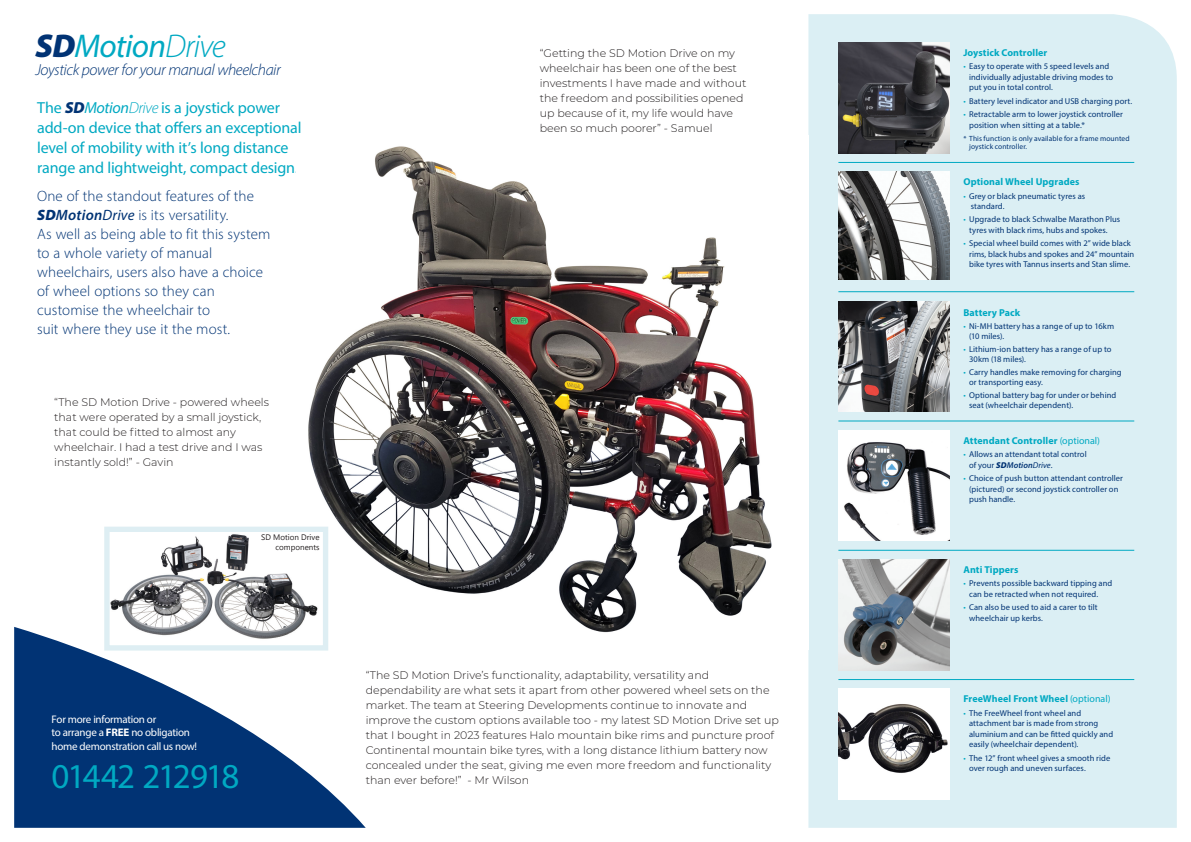
<style>
.page{position:relative;width:1191px;height:842px;background:#fff}
.page>*{position:absolute;margin:0;border:0;box-sizing:border-box;transform-origin:0 0}
.t1{font:35px "Myriad Pro";letter-spacing:-.06em;color:#00a9c2}
.t2{font:italic 33px "Myriad Pro";letter-spacing:-.025em;color:#00a9c2}
.t3{font:16px/20px "Myriad Pro";letter-spacing:-.01em;color:#00a9c2}
.t4{font:italic 300 16px "Myriad Pro";letter-spacing:-.025em;color:#013374}
.t5{font:300 15px/19px "Myriad Pro";letter-spacing:.01em;color:#013374}
.t6{font:300 11px "Montserrat";color:#231f20}
.t7{font:11px/13.5px "Myriad Pro";letter-spacing:-.02em;color:#fff}
.t8{font:700 10px "Myriad Pro";letter-spacing:.005em;color:#00a9c2}
.t9{font:8.5px/10.5px "Myriad Pro";letter-spacing:.005em;color:#013374}
.t10{font:8px/9.6px "Myanmar Text";color:#231f20;text-align:right}
.t11{font:7.5px/8.5px "Myriad Pro";letter-spacing:.01em;color:#013374}
.s1{font-weight:900;color:#013374}
.s2{font-weight:300}
.s3{font-weight:900;font-style:italic;color:#013374}
.s4{font-style:italic}
.s5{font-weight:300;font-style:italic}
.s6{font-weight:900;font-style:italic}
.s7{font-weight:600;font-style:italic}
.s8{font-weight:400;font-style:italic}
.s9{font-weight:700}
.s10{color:#00a9c2}
.s11{font-weight:400}
</style>
<div class="page">
<svg style="left:14px;top:627px;width:352px;height:201px;fill:#013374"></svg>
<div style="left:808px;top:14px;width:368px;height:814px;background:#dbeff4"></div>
<hr style="left:838px;top:162px;width:296px;height:1px;background:#00a9c2">
<hr style="left:838px;top:291px;width:296px;height:1px;background:#00a9c2">
<hr style="left:838px;top:421px;width:296px;height:1px;background:#00a9c2">
<hr style="left:838px;top:550px;width:296px;height:1px;background:#00a9c2">
<hr style="left:838px;top:679px;width:296px;height:1px;background:#00a9c2">
<img style="left:838px;top:43px;width:111px;height:110px">
<img style="left:838px;top:172px;width:111px;height:108px">
<img style="left:838px;top:301px;width:111px;height:111px">
<img style="left:838px;top:430px;width:111px;height:111px">
<img style="left:838px;top:560px;width:111px;height:110px">
<img style="left:838px;top:689px;width:111px;height:110px">
<img style="left:297px;top:146px;width:475px;height:503px">
<img style="left:110px;top:533px;width:212px;height:111px">
<div style="left:104px;top:527px;width:224px;height:123px;border:5px solid #deeef3"></div>
<p class="t2" style="left:35px;top:26px;width:192px"><span class="s1">SD</span>Motion<span class="s2">Drive</span></p>
<p class="t4" style="left:35px;top:60px;width:247px">Joystick power for your manual wheelchair</p>
<p class="t3" style="left:37px;top:98px;width:266px">The <span class="s3">SD</span><span class="s4">Motion</span><span class="s5">Drive</span> is a joystick power add-on device that offers an exceptional level of mobility with it’s long distance range and lightweight, compact design.</p>
<p class="t5" style="left:37px;top:186px;width:218px">One of the standout features of the<br><span class="s6">SD</span><span class="s7">Motion</span><span class="s8">Drive</span> is its versatility.</p>
<p class="t5" style="left:37px;top:224px;width:235px">As well as being able to fit this system</p>
<p class="t5" style="left:37px;top:243px;width:177px">to a whole variety of manual</p>
<p class="t5" style="left:37px;top:262px;width:227px">wheelchairs, users also have a choice</p>
<p class="t5" style="left:37px;top:281px;width:179px">of wheel options so they can</p>
<p class="t5" style="left:37px;top:300px;width:174px">customise the wheelchair to</p>
<p class="t5" style="left:37px;top:319px;width:195px">suit where they use it the most.</p>
<p class="t6" style="left:54px;top:394px;width:216px">“The SD Motion Drive - powered wheels</p>
<p class="t6" style="left:54px;top:409px;width:208px">that were operated by a small joystick,</p>
<p class="t6" style="left:54px;top:424px;width:183px">that could be fitted to almost any</p>
<p class="t6" style="left:54px;top:439px;width:210px">wheelchair. I had a test drive and I was</p>
<p class="t6" style="left:54px;top:454px;width:121px">instantly sold!” - Gavin</p>
<p class="t10" style="left:261px;top:533px;width:60px">SD Motion Drive components</p>
<p class="t6" style="left:540px;top:46px;width:197px">“Getting the SD Motion Drive on my</p>
<p class="t6" style="left:540px;top:61px;width:199px">wheelchair has been one of the best</p>
<p class="t6" style="left:540px;top:76px;width:208px">investments I have made and without</p>
<p class="t6" style="left:540px;top:91px;width:205px">the freedom and possibilities opened</p>
<p class="t6" style="left:540px;top:106px;width:195px">up because of it, my life would have</p>
<p class="t6" style="left:540px;top:121px;width:174px">been so much poorer” - Samuel</p>
<p class="t7" style="left:52px;top:712px;width:147px">For more information or<br>to arrange a <span class="s9">FREE</span> no obligation home demonstration call us now!</p>
<p class="t1" style="left:52px;top:755px;width:189px">01442 212918</p>
<p class="t6" style="left:366px;top:668px;width:345px">“The SD Motion Drive’s functionality, adaptability, versatility and</p>
<p class="t6" style="left:366px;top:683px;width:405px">dependability are what sets it apart from other powered wheel sets on the</p>
<p class="t6" style="left:366px;top:698px;width:383px">market. The team at Steering Developments continue to innovate and</p>
<p class="t6" style="left:366px;top:713px;width:414px">improve the custom options available too - my latest SD Motion Drive set up</p>
<p class="t6" style="left:366px;top:728px;width:410px">that I bought in 2023 features Halo mountain bike rims and puncture proof</p>
<p class="t6" style="left:366px;top:743px;width:403px">Continental mountain bike tyres, with a long distance lithium battery now</p>
<p class="t6" style="left:366px;top:758px;width:407px">concealed under the seat, giving me even more freedom and functionality</p>
<p class="t6" style="left:366px;top:773px;width:165px">than ever before!” - Mr Wilson</p>
<p class="t8" style="left:963px;top:46px;width:85px">Joystick Controller</p>
<p class="t9" style="left:969px;top:61px;width:145px;text-indent:-6px"><span class="s10">•</span> Easy to operate with 5 speed levels and individually adjustable driving modes to put you in total control.</p>
<p class="t9" style="left:963px;top:95px;width:170px"><span class="s10">•</span> Battery level indicator and USB charging port.</p>
<p class="t9" style="left:969px;top:109px;width:155px;text-indent:-6px"><span class="s10">•</span> Retractable arm to lower joystick controller position when sitting at a table.*</p>
<p class="t11" style="left:969px;top:134px;width:162px;text-indent:-6px">* This function is only available for a frame mounted joystick controller.</p>
<p class="t8" style="left:963px;top:175px;width:117px">Optional Wheel Upgrades</p>
<p class="t9" style="left:970px;top:190px;width:116px;text-indent:-7px"><span class="s10">•</span> Grey or black pneumatic tyres as standard.</p>
<p class="t9" style="left:969px;top:214px;width:152px;text-indent:-6px"><span class="s10">•</span> Upgrade to black Schwalbe Marathon Plus tyres with black rims, hubs and spokes.</p>
<p class="t9" style="left:969px;top:238px;width:167px;text-indent:-6px"><span class="s10">•</span> Special wheel build comes with 2” wide black rims, black hubs and spokes and 24” mountain bike tyres with Tannus inserts and Stan slime.</p>
<p class="t8" style="left:963px;top:306px;width:58px">Battery Pack</p>
<p class="t9" style="left:969px;top:320px;width:146px;text-indent:-6px"><span class="s10">•</span> Ni-MH battery has a range of up to 16km (10 miles).</p>
<p class="t9" style="left:969px;top:344px;width:144px;text-indent:-6px"><span class="s10">•</span> Lithium-ion battery has a range of up to<br>30km (18 miles).</p>
<p class="t9" style="left:969px;top:367px;width:154px;line-height:10px;text-indent:-6px"><span class="s10">•</span> Carry handles make removing for charging or transporting easy.</p>
<p class="t9" style="left:969px;top:390px;width:149px;line-height:10px;text-indent:-6px"><span class="s10">•</span> Optional battery bag for under or behind seat (wheelchair dependent).</p>
<p class="t8" style="left:963px;top:434px;width:138px">Attendant Controller <span class="s11">(optional)</span></p>
<p class="t9" style="left:969px;top:449px;width:119px;text-indent:-6px"><span class="s10">•</span> Allows an attendant total control of your <span class="s6">SD</span><span class="s7">Motion</span><span class="s4">Drive</span>.</p>
<p class="t9" style="left:969px;top:473px;width:155px;text-indent:-6px"><span class="s10">•</span> Choice of push button attendant controller (pictured) or second joystick controller on push handle.</p>
<p class="t8" style="left:963px;top:563px;width:57px">Anti Tippers</p>
<p class="t9" style="left:969px;top:578px;width:145px;text-indent:-6px"><span class="s10">•</span> Prevents possible backward tipping and can be retracted when not required.</p>
<p class="t9" style="left:969px;top:602px;width:130px;text-indent:-6px"><span class="s10">•</span> Can also be used to aid a carer to tilt wheelchair up kerbs.</p>
<p class="t8" style="left:963px;top:692px;width:148px">FreeWheel Front Wheel <span class="s11">(optional)</span></p>
<p class="t9" style="left:969px;top:707px;width:145px;text-indent:-6px"><span class="s10">•</span> The FreeWheel front wheel and attachment bar is made from strong aluminium and can be fitted quickly and easily (wheelchair dependent).</p>
<p class="t9" style="left:969px;top:752px;width:143px;text-indent:-6px"><span class="s10">•</span> The 12” front wheel gives a smooth ride over rough and uneven surfaces.</p>
</div>
